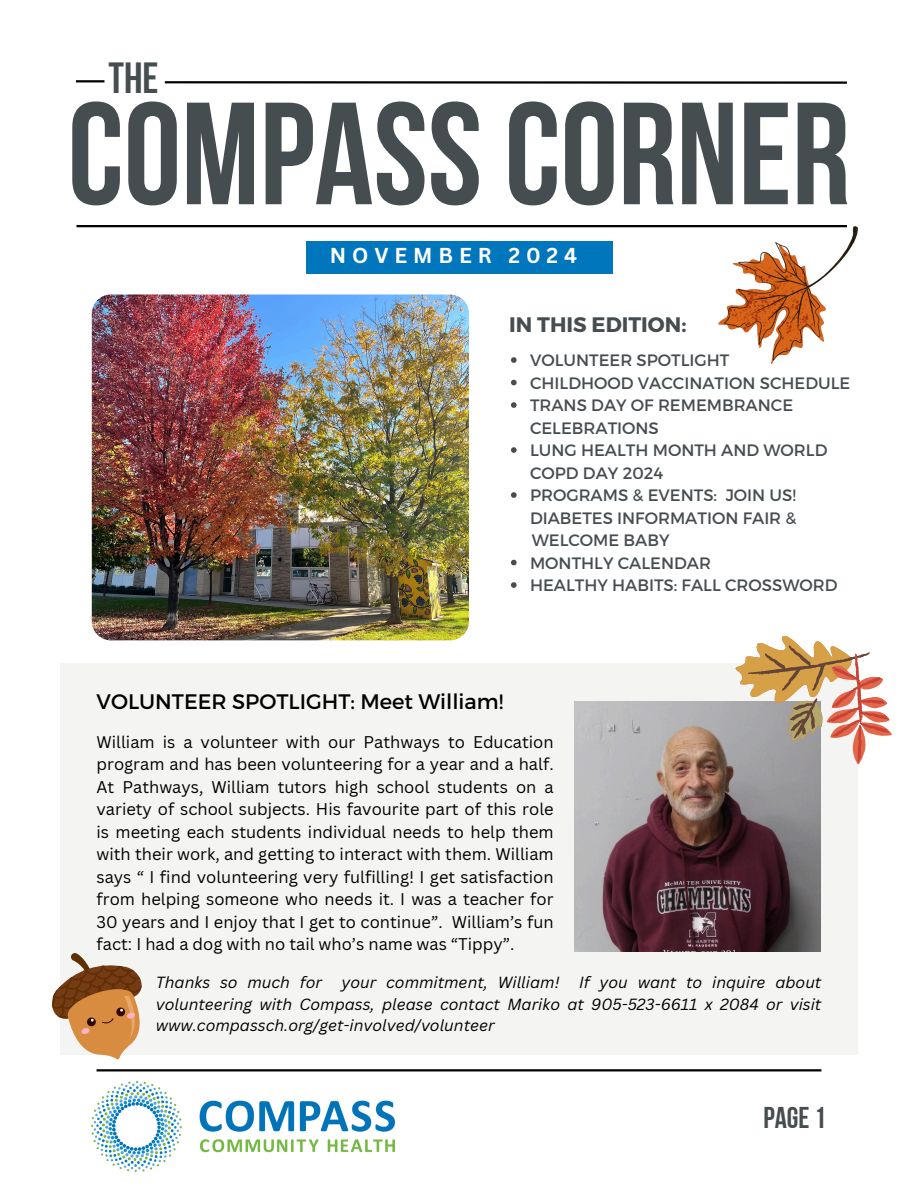
<style>
.page{position:relative;width:918px;height:1188px;background:#fff}
.page>*{position:absolute;margin:0;border:0;box-sizing:border-box;transform-origin:0 0}
.t1{font:145.2px "Bebas Neue Cyrillic";color:#464d50}
.t2{font:43.5px "Bebas Neue Cyrillic";color:#464d50}
.t3{font:30px "Bebas Neue Cyrillic";color:#464d50}
.t4{font:21px "Montserrat";color:#000}
.t5{font:700 21px "Montserrat";color:#464d50}
.t6{font:700 21px "Canva Sans";letter-spacing:.28em;color:#fff}
.t7{font:16.5px/22.5px "Canva Sans";color:#000;text-align:justify}
.t8{font:16.5px/22.5px "Montserrat";color:#464d50}
.t9{font:italic 15.75px/21.6px "Canva Sans";color:#000;text-align:justify}
</style>
<div class="page">
<img style="left:92px;top:1081px;width:302px;height:90px">
<hr style="left:97px;top:1069px;width:724px;height:2px;background:#000">
<div style="left:306px;top:241px;width:306px;height:32px;background:#0076bd"></div>
<hr style="left:165px;top:81px;width:682px;height:3px;background:#000">
<hr style="left:76px;top:225px;width:771px;height:2px;background:#000">
<hr style="left:76px;top:80px;width:28px;height:2px;background:#000">
<div style="left:60px;top:663px;width:798px;height:392px;background:#f4f4f3"></div>
<img style="left:92px;top:294px;width:377px;height:346px">
<img style="left:718px;top:226px;width:140px;height:137px">
<img style="left:575px;top:701px;width:246px;height:251px">
<svg style="left:730px;top:635px;width:162px;height:136px"></svg>
<svg style="left:52px;top:953px;width:90px;height:106px"></svg>
<svg style="left:511px;top:357px;width:6px;height:6px"></svg>
<svg style="left:511px;top:380px;width:6px;height:5px"></svg>
<svg style="left:511px;top:402px;width:6px;height:6px"></svg>
<svg style="left:511px;top:447px;width:6px;height:6px"></svg>
<svg style="left:511px;top:492px;width:6px;height:6px"></svg>
<svg style="left:511px;top:560px;width:6px;height:5px"></svg>
<svg style="left:511px;top:582px;width:6px;height:6px"></svg>
<p class="t2" style="left:108px;top:60px;width:52px">THE</p>
<h1 class="t1" style="left:68px;top:95px;width:784px">COMPASS CORNER</h1>
<p class="t6" style="left:330px;top:240px;width:249px">NOVEMBER 2024</p>
<p class="t5" style="left:509px;top:311px;width:179px">IN THIS EDITION:</p>
<p class="t8" style="left:530px;top:348px;width:201px">VOLUNTEER SPOTLIGHT</p>
<p class="t8" style="left:530px;top:371px;width:322px">CHILDHOOD VACCINATION SCHEDULE</p>
<p class="t8" style="left:530px;top:393px;width:265px">TRANS DAY OF REMEMBRANCE<br>CELEBRATIONS</p>
<h6 class="t8" style="left:530px;top:438px;width:299px">LUNG HEALTH MONTH AND WORLD<br>COPD DAY 2024</h6>
<p class="t8" style="left:530px;top:483px;width:268px">PROGRAMS &amp; EVENTS: JOIN US!<br>DIABETES INFORMATION FAIR &amp;</p>
<p class="t8" style="left:532px;top:528px;width:139px">WELCOME BABY</p>
<p class="t8" style="left:530px;top:551px;width:183px">MONTHLY CALENDAR</p>
<h5 class="t8" style="left:530px;top:573px;width:309px">HEALTHY HABITS: FALL CROSSWORD</h5>
<p class="t4" style="left:97px;top:688px;width:408px">VOLUNTEER SPOTLIGHT: Meet William!</p>
<p class="t7" style="left:97px;top:730px;width:459px">William is a volunteer with our Pathways to Education program and has been volunteering for a year and a half.<br>At Pathways, William tutors high school students on a variety of school subjects. His favourite part of this role is meeting each students individual needs to help them with their work, and getting to interact with them. William says “ I find volunteering very fulfilling! I get satisfaction from helping someone who needs it. I was a teacher for 30 years and I enjoy that I get to continue”. William’s fun fact: I had a dog with no tail who’s name was “Tippy”.</p>
<p class="t9" style="left:156px;top:971px;width:667px">Thanks so much for your commitment, William! If you want to inquire about volunteering with Compass, please contact Mariko at 905-523-6611 x 2084 or visit www.compassch.org/get-involved/volunteer</p>
<p class="t3" style="left:763px;top:1105px;width:64px">PAGE1</p>
</div>
